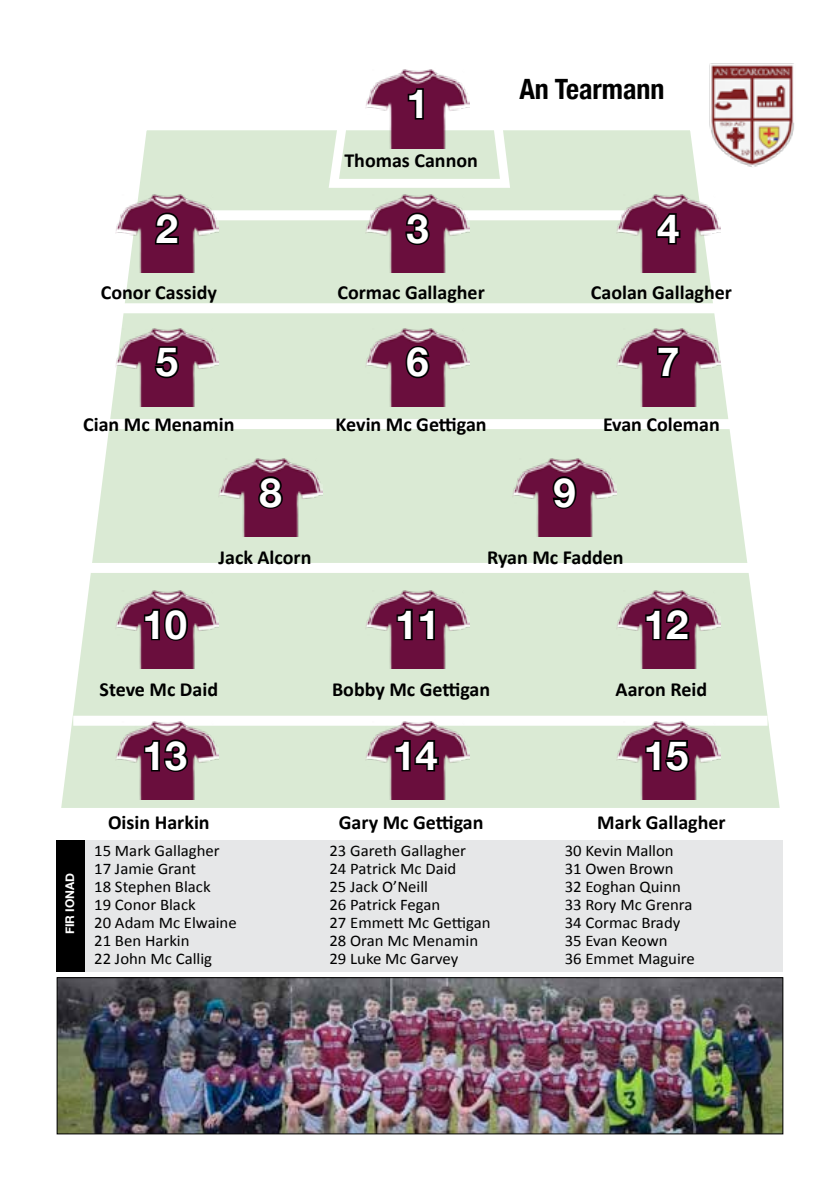
<style>
.page{position:relative;width:840px;height:1191px;background:#fff}
.page>*{position:absolute;margin:0;border:0;box-sizing:border-box;transform-origin:0 0}
.t1{font:700 40px "Helvetica Neue";color:#fff}
.t2{font:700 condensed 28px "Helvetica Neue";color:#000}
.t3{font:700 20px "Calibri";color:#000}
.t4{font:16.2px/18px "Calibri";color:#000}
.t5{font:700 12px "Helvetica Neue";color:#fff}
</style>
<div class="page">
<svg style="left:61px;top:130px;width:719px;height:678px"></svg>
<div style="left:73px;top:715px;width:694px;height:10px;background:#fff"></div>
<div style="left:86px;top:563px;width:666px;height:10px;background:#fff"></div>
<div style="left:100px;top:419px;width:635px;height:10px;background:#fff"></div>
<div style="left:111px;top:303px;width:613px;height:10px;background:#fff"></div>
<div style="left:120px;top:210px;width:594px;height:10px;background:#fff"></div>
<svg style="left:323px;top:69px;width:192px;height:123px"></svg>
<img style="left:115px;top:188px;width:103px;height:85px">
<svg style="left:153px;top:210px;width:28px;height:36px"></svg>
<img style="left:616px;top:188px;width:103px;height:85px">
<svg style="left:654px;top:211px;width:27px;height:35px"></svg>
<img style="left:365px;top:188px;width:104px;height:85px">
<svg style="left:402px;top:210px;width:30px;height:37px"></svg>
<img style="left:115px;top:321px;width:103px;height:85px">
<svg style="left:152px;top:345px;width:29px;height:36px"></svg>
<img style="left:616px;top:321px;width:103px;height:85px">
<svg style="left:655px;top:345px;width:25px;height:34px"></svg>
<img style="left:365px;top:321px;width:104px;height:85px">
<svg style="left:403px;top:343px;width:28px;height:38px"></svg>
<img style="left:218px;top:451px;width:104px;height:85px">
<svg style="left:255px;top:474px;width:30px;height:37px"></svg>
<img style="left:512px;top:451px;width:104px;height:85px">
<svg style="left:550px;top:474px;width:28px;height:37px"></svg>
<img style="left:115px;top:583px;width:103px;height:85px">
<svg style="left:142px;top:606px;width:48px;height:37px;background:#3f0824"></svg>
<img style="left:616px;top:583px;width:103px;height:85px">
<svg style="left:643px;top:606px;width:48px;height:36px;background:#3c0722"></svg>
<img style="left:365px;top:583px;width:104px;height:85px">
<svg style="left:394px;top:607px;width:42px;height:35px"></svg>
<img style="left:616px;top:715px;width:103px;height:85px">
<svg style="left:643px;top:738px;width:48px;height:36px;background:#3b0722"></svg>
<img style="left:365px;top:715px;width:104px;height:85px">
<svg style="left:392px;top:738px;width:48px;height:35px;background:#3f0824"></svg>
<img style="left:115px;top:715px;width:103px;height:85px">
<svg style="left:142px;top:737px;width:49px;height:37px;background:#3e0824"></svg>
<img style="left:59px;top:979px;width:722px;height:153px">
<div style="left:57px;top:977px;width:726px;height:157px;border:1px solid #000"></div>
<img style="left:701px;top:63px;width:93px;height:108px">
<div style="left:57px;top:840px;width:725px;height:131px;background:#e6e7e8"></div>
<div style="left:57px;top:840px;width:28px;height:131px;background:#000"></div>
<h1 class="t1" style="left:406px;top:72px;width:24px">1</h1>
<p class="t3" style="left:344px;top:146px;width:135px">Thomas Cannon</p>
<h2 class="t2" style="left:519px;top:66px;width:147px">An Tearmann</h2>
<h1 class="t1" style="left:156px;top:197px;width:24px">2</h1>
<h1 class="t1" style="left:406px;top:197px;width:24px">3</h1>
<h1 class="t1" style="left:656px;top:197px;width:24px">4</h1>
<p class="t3" style="left:101px;top:278px;width:118px">Conor Cassidy</p>
<p class="t3" style="left:337px;top:278px;width:149px">Cormac Gallagher</p>
<p class="t3" style="left:590px;top:278px;width:142px">Caolan Gallagher</p>
<h1 class="t1" style="left:156px;top:330px;width:24px">5</h1>
<h1 class="t1" style="left:406px;top:330px;width:24px">6</h1>
<h1 class="t1" style="left:656px;top:330px;width:24px">7</h1>
<p class="t3" style="left:83px;top:410px;width:153px">Cian Mc Menamin</p>
<p class="t3" style="left:335px;top:410px;width:152px">Kevin Mc Gettigan</p>
<p class="t3" style="left:602px;top:410px;width:118px">Evan Coleman</p>
<h1 class="t1" style="left:259px;top:461px;width:24px">8</h1>
<h1 class="t1" style="left:553px;top:461px;width:24px">9</h1>
<p class="t3" style="left:218px;top:543px;width:94px">Jack Alcorn</p>
<p class="t3" style="left:486px;top:543px;width:138px">Ryan Mc Fadden</p>
<h1 class="t1" style="left:142px;top:593px;width:46px">10</h1>
<h1 class="t1" style="left:395px;top:593px;width:46px">11</h1>
<h1 class="t1" style="left:643px;top:593px;width:46px">12</h1>
<p class="t3" style="left:99px;top:675px;width:120px">Steve Mc Daid</p>
<p class="t3" style="left:332px;top:675px;width:160px">Bobby Mc Gettigan</p>
<p class="t3" style="left:615px;top:675px;width:93px">Aaron Reid</p>
<h1 class="t1" style="left:142px;top:724px;width:46px">13</h1>
<h1 class="t1" style="left:393px;top:724px;width:46px">14</h1>
<h1 class="t1" style="left:643px;top:724px;width:46px">15</h1>
<p class="t5" style="left:60px;top:934px;width:63px;rotate:-90deg">Fir Ionad</p>
<p class="t3" style="left:108px;top:808px;width:103px">Oisin Harkin</p>
<p class="t3" style="left:338px;top:808px;width:146px">Gary Mc Gettigan</p>
<p class="t3" style="left:597px;top:808px;width:130px">Mark Gallagher</p>
<p class="t4" style="left:94px;top:841px;width:144px">15 Mark Gallagher<br>17 Jamie Grant<br>18 Stephen Black<br>19 Conor Black<br>20 Adam Mc Elwaine<br>21 Ben Harkin<br>22 John Mc Callig</p>
<p class="t4" style="left:329px;top:841px;width:162px">23 Gareth Gallagher<br>24 Patrick Mc Daid<br>25 Jack O’Neill<br>26 Patrick Fegan<br>27 Emmett Mc Gettigan<br>28 Oran Mc Menamin<br>29 Luke Mc Garvey</p>
<p class="t4" style="left:564px;top:841px;width:132px">30 Kevin Mallon<br>31 Owen Brown<br>32 Eoghan Quinn<br>33 Rory Mc Grenra<br>34 Cormac Brady<br>35 Evan Keown<br>36 Emmet Maguire</p>
</div>
